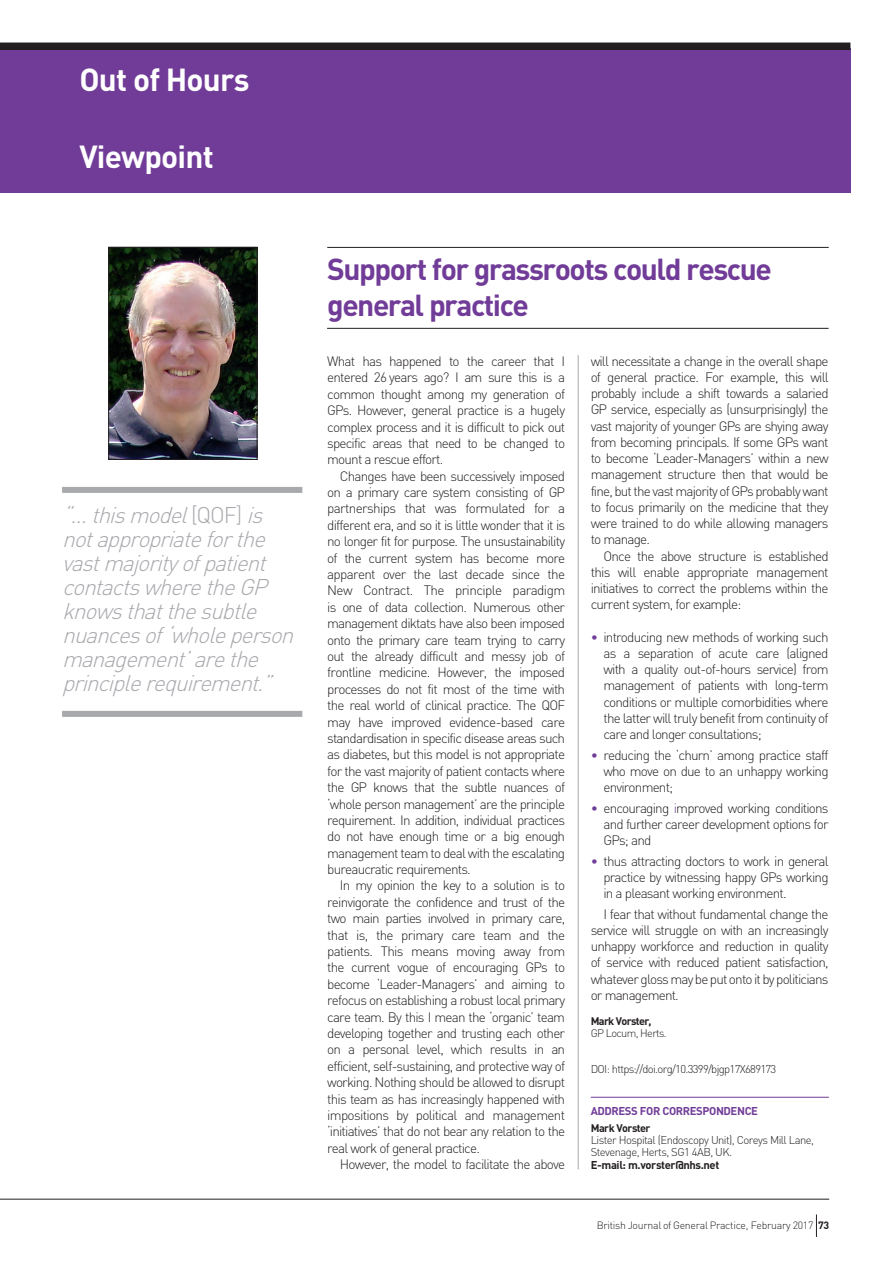
<style>
.page{position:relative;width:893px;height:1263px;background:#fff}
.page>*{position:absolute;margin:0;border:0;box-sizing:border-box;transform-origin:0 0}
.t1{font:700 31.5px "DIN";letter-spacing:-.025em;color:#fff}
.t2{font:700 30px/36px "DIN";letter-spacing:-.05em;color:#713c98}
.t3{font:italic 300 22.5px/24px "DIN";color:#a8a9ad}
.t4{font:300 13.5px/16.4px "DIN";letter-spacing:-.06em;color:#231f20;text-align:justify}
.t5{font:300 11.25px/12px "DIN";letter-spacing:-.05em;color:#231f20}
.t6{font:700 11.25px "DIN";letter-spacing:-.035em;color:#713c98}
.t7{font:700 11.25px "DIN";letter-spacing:-.035em;color:#231f20}
.t8{font:300 10.95px "DIN";letter-spacing:-.06em;color:#231f20}
.t9{font:700 10.8px "DIN";letter-spacing:-.055em;color:#231f20}
.t10{font:300 10.5px "DIN";letter-spacing:-.025em;color:#231f20}
.s1{font-style:normal}
.s2{color:#713c98}
.s3{font-weight:700}
</style>
<div class="page">
<hr style="left:578px;top:355px;width:1px;height:814px;background:#a8a9ad">
<img style="left:110px;top:249px;width:145px;height:209px">
<div style="left:108px;top:247px;width:149px;height:213px;border:1px solid #231f20"></div>
<hr style="left:591px;top:1097px;width:238px;height:1px;background:#713c98">
<div style="left:0;top:49px;width:850px;height:144px;background:#713c98"></div>
<div style="left:0;top:43px;width:850px;height:7px;background:#231f20"></div>
<hr style="left:0;top:1199px;width:829px;height:1px;background:#231f20">
<svg style="left:816px;top:1214px;width:1px;height:23px"></svg>
<div style="left:62px;top:487px;width:240px;height:6px;background:#a8a9ad"></div>
<div style="left:62px;top:711px;width:240px;height:6px;background:#a8a9ad"></div>
<hr style="left:327px;top:247px;width:502px;height:1px;background:#231f20">
<hr style="left:327px;top:328px;width:502px;height:1px;background:#231f20">
<h1 class="t1" style="left:79px;top:59px;width:172px">Out of Hours</h1>
<h1 class="t1" style="left:79px;top:136px;width:136px">Viewpoint</h1>
<h3 class="t3" style="left:62px;top:503px;width:240px">“…thismodel<span class="s1">[ Q O F ]</span> is notappropriateforthe vastmajorityofpatient contactswheretheGP knowsthatthesubtle nuancesof‘wholeperson management’arethe principlerequirement.”</h3>
<h2 class="t2" style="left:327px;top:250px;width:446px">Support for grassroots could rescue general practice</h2>
<p class="t4" style="left:327px;top:353px;width:240px">What has happened to the career that I entered 26 years ago? I am sure this is a common thought among my generation of GPs. However, general practice is a hugely complex process and it is difficult to pick out specific areas that need to be changed to mount a rescue effort.</p>
<p class="t4" style="left:327px;top:467px;width:240px;text-indent:13px">Changes have been successively imposed on a primary care system consisting of GP partnerships that was formulated for a different era, and so it is little wonder that it is no longer fit for purpose. The unsustainability of the current system has become more apparent over the last decade since the New Contract. The principle paradigm is one of data collection. Numerous other management diktats have also been imposed onto the primary care team trying to carry out the already difficult and messy job of frontline medicine. However, the imposed processes do not fit most of the time with the real world of clinical practice. The QOF may have improved evidence-based care standardisation in specific disease areas such as diabetes, but this model is not appropriate for the vast majority of patient contacts where the GP knows that the subtle nuances of ‘whole person management’ are the principle requirement. In addition, individual practices do not have enough time or a big enough management team to deal with the escalating bureaucratic requirements.</p>
<p class="t4" style="left:327px;top:877px;width:240px;text-indent:13px">In my opinion the key to a solution is to reinvigorate the confidence and trust of the two main parties involved in primary care, that is, the primary care team and the patients. This means moving away from the current vogue of encouraging GPs to become ‘Leader-Managers’ and aiming to refocus on establishing a robust local primary care team. By this I mean the ‘organic’ team developing together and trusting each other on a personal level, which results in an efficient, self-sustaining, and protective way of working. Nothing should be allowed to disrupt this team as has increasingly happened with impositions by political and management ‘initiatives’ that do not bear any relation to the real work of general practice.</p>
<p class="t4" style="left:340px;top:1156px;width:227px">However, the model to facilitate the above</p>
<p class="t4" style="left:591px;top:352px;width:239px">will necessitate a change in the overall shape of general practice. For example, this will probably include a shift towards a salaried GP service, especially as (unsurprisingly) the vast majority of younger GPs are shying away from becoming principals. If some GPs want to become ‘Leader-Managers’ within a new management structure then that would be fine, but the vast majority of GPs probably want to focus primarily on the medicine that they were trained to do while allowing managers to manage.</p>
<p class="t4" style="left:591px;top:547px;width:239px;text-indent:13px">Once the above structure is established this will enable appropriate management initiatives to correct the problems within the current system, for example:</p>
<p class="t4" style="left:603px;top:629px;width:227px;text-indent:-13px"><span class="s2">•</span> introducing new methods of working such as a separation of acute care (aligned with a quality out-of-hours service) from management of patients with long-term conditions or multiple comorbidities where the latter will truly benefit from continuity of care and longer consultations;</p>
<p class="t4" style="left:603px;top:747px;width:227px;text-indent:-13px"><span class="s2">•</span> reducing the ‘churn’ among practice staff who move on due to an unhappy working environment;</p>
<p class="t4" style="left:603px;top:799px;width:227px;text-indent:-13px"><span class="s2">•</span> encouraging <span class="s2">i</span>mproved working conditions and further career development options for GPs; and</p>
<p class="t4" style="left:603px;top:852px;width:227px;text-indent:-13px"><span class="s2">•</span> thus attracting doctors to work in general practice by witnessing happy GPs working in a pleasant working environment.</p>
<p class="t4" style="left:591px;top:905px;width:239px;text-indent:13px">I fear that without fundamental change the service will struggle on with an increasingly unhappy workforce and reduction in quality of service with reduced patient satisfaction, whatever gloss may be put onto it by politicians or management.</p>
<p class="t9" style="left:591px;top:1014px;width:62px">Mark Vorster,</p>
<p class="t8" style="left:591px;top:1026px;width:78px">GP Locum, Herts.</p>
<p class="t5" style="left:591px;top:1062px;width:187px">DOI: https://doi.org/10.3399/bjgp17X689173</p>
<p class="t6" style="left:591px;top:1103px;width:169px">ADDRESS FOR CORRESPONDENCE</p>
<p class="t9" style="left:591px;top:1121px;width:61px">Mark Vorster</p>
<p class="t5" style="left:591px;top:1134px;width:225px">Lister Hospital (Endoscopy Unit), Coreys Mill Lane,<br>Stevenage, Herts, SG1 4AB, UK.</p>
<p class="t7" style="left:591px;top:1158px;width:130px">E-mail: m.vorster@nhs.net</p>
<p class="t10" style="left:597px;top:1219px;width:234px">British Journal of General Practice, February 2017 <span class="s3">73</span></p>
</div>
